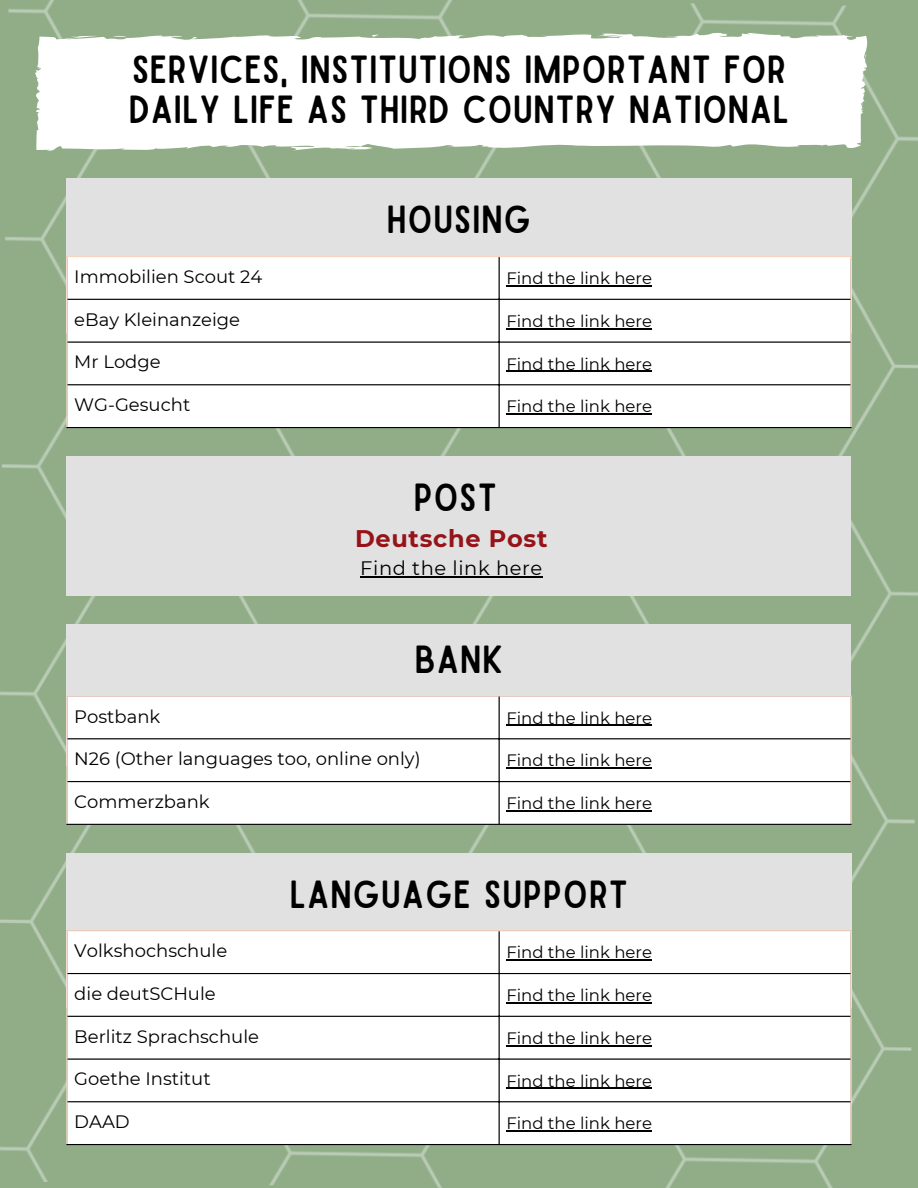
<style>
.page{position:relative;width:918px;height:1188px;background:#90ad88}
.page>*{position:absolute;margin:0;border:0;box-sizing:border-box;transform-origin:0 0}
.t1{font:37.5px/40.5px "Sailors";letter-spacing:.02em;color:#000}
.t2{font:700 24px "Montserrat";letter-spacing:.03em;color:#961419}
.t3{font:19.5px "Montserrat";letter-spacing:.03em;color:#000}
.t4{font:18px "Montserrat";color:#000}
.t5{font:16.5px "Montserrat";color:#000}
</style>
<div class="page">
<div style="left:66px;top:179px;width:786px;height:154px;background:#e1e1e1"></div>
<svg style="left:35px;top:33px;width:832px;height:118px"></svg>
<svg style="left:68px;top:257px;width:782px;height:170px"></svg>
<hr style="left:506px;top:285px;width:146px;height:1px;background:#000">
<hr style="left:506px;top:328px;width:146px;height:1px;background:#000">
<hr style="left:506px;top:371px;width:146px;height:1px;background:#000">
<hr style="left:506px;top:413px;width:146px;height:2px;background:#000">
<hr style="left:66px;top:257px;width:2px;height:170px;background:#f8d4c0">
<hr style="left:850px;top:257px;width:2px;height:170px;background:#f8d4c0">
<hr style="left:66px;top:256px;width:786px;height:1px;background:#f8d4c0">
<hr style="left:499px;top:257px;width:1px;height:170px;background:#000">
<hr style="left:68px;top:299px;width:782px;height:1px;background:#000">
<hr style="left:68px;top:341px;width:782px;height:2px;background:#000">
<hr style="left:68px;top:384px;width:782px;height:1px;background:#000">
<hr style="left:66px;top:427px;width:786px;height:1px;background:#000">
<div style="left:66px;top:624px;width:785px;height:142px;background:#e1e1e1"></div>
<div style="left:66px;top:456px;width:785px;height:140px;background:#e1e1e1"></div>
<hr style="left:360px;top:577px;width:183px;height:1px;background:#000">
<div style="left:68px;top:697px;width:782px;height:127px;background:#fff"></div>
<hr style="left:506px;top:725px;width:146px;height:1px;background:#000">
<hr style="left:506px;top:768px;width:146px;height:1px;background:#000">
<hr style="left:506px;top:810px;width:146px;height:1px;background:#000">
<hr style="left:66px;top:697px;width:2px;height:127px;background:#f8d4c0">
<hr style="left:850px;top:697px;width:2px;height:127px;background:#f8d4c0">
<hr style="left:66px;top:696px;width:786px;height:1px;background:#f8d4c0">
<hr style="left:499px;top:697px;width:1px;height:127px;background:#000">
<hr style="left:68px;top:738px;width:782px;height:1px;background:#000">
<hr style="left:68px;top:781px;width:782px;height:1px;background:#000">
<hr style="left:66px;top:824px;width:786px;height:1px;background:#000">
<div style="left:66px;top:853px;width:786px;height:154px;background:#e1e1e1"></div>
<svg style="left:68px;top:931px;width:782px;height:213px"></svg>
<hr style="left:506px;top:959px;width:146px;height:2px;background:#000">
<hr style="left:506px;top:1002px;width:146px;height:1px;background:#000">
<hr style="left:506px;top:1045px;width:146px;height:1px;background:#000">
<hr style="left:506px;top:1088px;width:146px;height:1px;background:#000">
<hr style="left:506px;top:1130px;width:146px;height:2px;background:#000">
<hr style="left:66px;top:931px;width:2px;height:213px;background:#f8d4c0">
<hr style="left:850px;top:931px;width:2px;height:213px;background:#f8d4c0">
<hr style="left:66px;top:930px;width:786px;height:1px;background:#f8d4c0">
<hr style="left:499px;top:931px;width:1px;height:213px;background:#000">
<hr style="left:68px;top:973px;width:782px;height:1px;background:#000">
<hr style="left:68px;top:1016px;width:782px;height:1px;background:#000">
<hr style="left:68px;top:1058px;width:782px;height:2px;background:#000">
<hr style="left:68px;top:1101px;width:782px;height:1px;background:#000">
<hr style="left:66px;top:1144px;width:786px;height:1px;background:#000">
<h1 class="t1" style="left:129px;top:50px;width:662px">SERVICES, INSTITUTIONS IMPORTANT FOR<br>DAILY LIFE AS THIRD COUNTRY NATIONAL</h1>
<h1 class="t1" style="left:387px;top:201px;width:146px">HOUSING</h1>
<p class="t4" style="left:74px;top:266px;width:189px">Immobilien Scout 24</p>
<p class="t5" style="left:506px;top:268px;width:147px">Find the link here</p>
<p class="t4" style="left:74px;top:308px;width:167px">eBay Kleinanzeige</p>
<p class="t5" style="left:506px;top:311px;width:147px">Find the link here</p>
<p class="t4" style="left:74px;top:351px;width:88px">Mr Lodge</p>
<p class="t5" style="left:506px;top:354px;width:147px">Find the link here</p>
<p class="t4" style="left:74px;top:394px;width:118px">WG-Gesucht</p>
<p class="t5" style="left:506px;top:396px;width:147px">Find the link here</p>
<h1 class="t1" style="left:414px;top:479px;width:85px">POST</h1>
<h2 class="t2" style="left:355px;top:524px;width:194px">Deutsche Post</h2>
<p class="t3" style="left:360px;top:557px;width:184px">Find the link here</p>
<h1 class="t1" style="left:415px;top:641px;width:90px">BANK</h1>
<p class="t4" style="left:74px;top:705px;width:88px">Postbank</p>
<p class="t5" style="left:506px;top:708px;width:147px">Find the link here</p>
<p class="t4" style="left:74px;top:748px;width:348px">N26 (Other languages too, online only)</p>
<p class="t5" style="left:506px;top:750px;width:147px">Find the link here</p>
<p class="t4" style="left:74px;top:791px;width:137px">Commerzbank</p>
<p class="t5" style="left:506px;top:793px;width:147px">Find the link here</p>
<h1 class="t1" style="left:290px;top:875px;width:340px">LANGUAGE SUPPORT</h1>
<p class="t4" style="left:74px;top:940px;width:154px">Volkshochschule</p>
<p class="t5" style="left:506px;top:942px;width:147px">Find the link here</p>
<p class="t4" style="left:74px;top:983px;width:143px">die deutSCHule</p>
<p class="t5" style="left:506px;top:985px;width:147px">Find the link here</p>
<p class="t4" style="left:74px;top:1025px;width:186px">Berlitz Sprachschule</p>
<p class="t5" style="left:506px;top:1028px;width:147px">Find the link here</p>
<p class="t4" style="left:74px;top:1068px;width:138px">Goethe Institut</p>
<p class="t5" style="left:506px;top:1071px;width:147px">Find the link here</p>
<p class="t4" style="left:74px;top:1111px;width:57px">DAAD</p>
<p class="t5" style="left:506px;top:1113px;width:147px">Find the link here</p>
</div>
